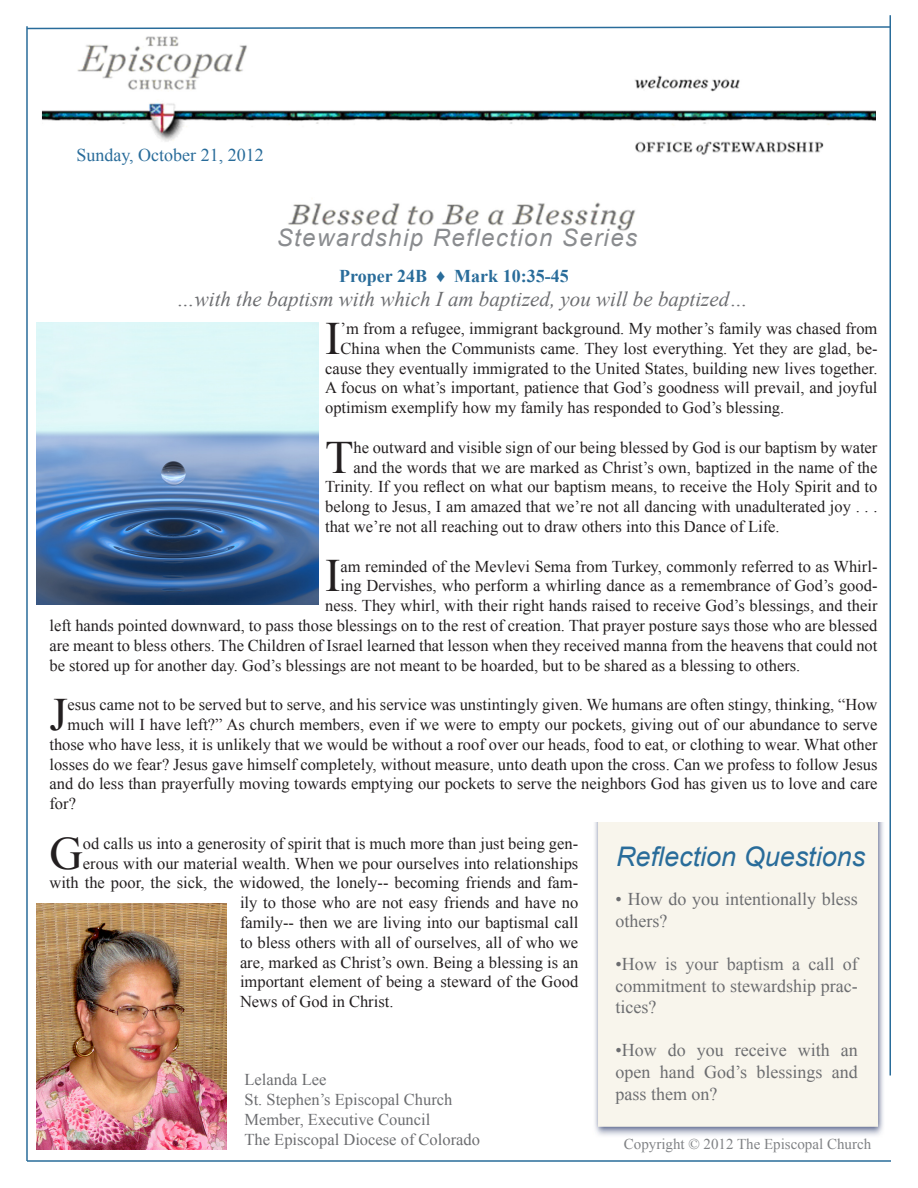
<style>
.page{position:relative;width:918px;height:1188px;background:#fff}
.page>*{position:absolute;margin:0;border:0;box-sizing:border-box;transform-origin:0 0}
.t1{font:46.35px "Times New Roman";color:#231f20}
.t2{font:italic 27px "Arial";color:#296c9a}
.t3{font:italic 24px "Arial";letter-spacing:.06em;color:#8a8c8f}
.t4{font:italic 21px "Times New Roman";color:#6c6d70}
.t5{font:18px/21.6px "Times New Roman";color:#6c6d70;text-align:justify}
.t6{font:700 18px "Times New Roman";color:#296c9a}
.t7{font:18px "Times New Roman";color:#296c9a}
.t8{font:16.5px "Times New Roman";color:#231f20}
.t9{font:16.5px "Times New Roman";color:#6c6d70}
.t10{font:15px "Times New Roman";color:#808285}
</style>
<div class="page">
<img style="left:41px;top:36px;width:835px;height:195px">
<hr style="left:27px;top:1160px;width:864px;height:2px;background:#296c9a">
<img style="left:595px;top:823px;width:295px;height:313px">
<hr style="left:890px;top:15px;width:1px;height:1061px;background:#296c9a">
<svg style="left:28px;top:25px;width:862px;height:5px"></svg>
<hr style="left:26px;top:26px;width:2px;height:1135px;background:#296c9a">
<img style="left:36px;top:903px;width:190px;height:247px">
<img style="left:36px;top:322px;width:282px;height:283px">
<p class="t7" style="left:76px;top:143px;width:189px">Sunday, October 21, 2012</p>
<p class="t3" style="left:277px;top:223px;width:362px">Stewardship Reflection Series</p>
<p class="t6" style="left:339px;top:264px;width:231px">Proper 24B ♦ Mark 10:35-45</p>
<p class="t4" style="left:176px;top:284px;width:573px">…with the baptism with which I am baptized, you will be baptized…</p>
<p class="t1" style="left:325px;top:307px;width:17px">I</p>
<p class="t8" style="left:341px;top:317px;width:538px">’m from a refugee, immigrant background. My mother’s family was chased from</p>
<p class="t8" style="left:341px;top:337px;width:538px">China when the Communists came. They lost everything. Yet they are glad, be-</p>
<p class="t8" style="left:325px;top:357px;width:554px">cause they eventually immigrated to the United States, building new lives together.</p>
<p class="t8" style="left:325px;top:377px;width:554px">A focus on what’s important, patience that God’s goodness will prevail, and joyful</p>
<p class="t8" style="left:325px;top:397px;width:461px">optimism exemplify how my family has responded to God’s blessing.</p>
<p class="t1" style="left:325px;top:426px;width:30px">T</p>
<p class="t8" style="left:353px;top:436px;width:525px">he outward and visible sign of our being blessed by God is our baptism by water</p>
<p class="t8" style="left:353px;top:456px;width:526px">and the words that we are marked as Christ’s own, baptized in the name of the</p>
<p class="t8" style="left:325px;top:476px;width:554px">Trinity. If you reflect on what our baptism means, to receive the Holy Spirit and to</p>
<p class="t8" style="left:325px;top:496px;width:554px">belong to Jesus, I am amazed that we’re not all dancing with unadulterated joy . . .</p>
<p class="t8" style="left:325px;top:515px;width:456px">that we’re not all reaching out to draw others into this Dance of Life.</p>
<p class="t1" style="left:325px;top:545px;width:17px">I</p>
<p class="t8" style="left:341px;top:555px;width:538px">am reminded of the Mevlevi Sema from Turkey, commonly referred to as Whirl-</p>
<p class="t8" style="left:341px;top:575px;width:538px">ing Dervishes, who perform a whirling dance as a remembrance of God’s good-</p>
<p class="t8" style="left:325px;top:595px;width:554px">ness. They whirl, with their right hands raised to receive God’s blessings, and their</p>
<p class="t8" style="left:49px;top:614px;width:830px">left hands pointed downward, to pass those blessings on to the rest of creation. That prayer posture says those who are blessed</p>
<p class="t8" style="left:49px;top:634px;width:830px">are meant to bless others. The Children of Israel learned that lesson when they received manna from the heavens that could not</p>
<p class="t8" style="left:49px;top:654px;width:752px">be stored up for another day. God’s blessings are not meant to be hoarded, but to be shared as a blessing to others.</p>
<p class="t1" style="left:49px;top:683px;width:20px">J</p>
<p class="t8" style="left:68px;top:694px;width:811px">esus came not to be served but to serve, and his service was unstintingly given. We humans are often stingy, thinking, “How</p>
<p class="t8" style="left:68px;top:713px;width:811px">much will I have left?” As church members, even if we were to empty our pockets, giving out of our abundance to serve</p>
<p class="t8" style="left:49px;top:733px;width:830px">those who have less, it is unlikely that we would be without a roof over our heads, food to eat, or clothing to wear. What other</p>
<p class="t8" style="left:49px;top:753px;width:830px">losses do we fear? Jesus gave himself completely, without measure, unto death upon the cross. Can we profess to follow Jesus</p>
<p class="t8" style="left:49px;top:773px;width:830px">and do less than prayerfully moving towards emptying our pockets to serve the neighbors God has given us to love and care</p>
<p class="t8" style="left:49px;top:793px;width:28px">for?</p>
<p class="t1" style="left:49px;top:822px;width:35px">G</p>
<p class="t8" style="left:83px;top:832px;width:497px">od calls us into a generosity of spirit that is much more than just being gen-</p>
<p class="t2" style="left:616px;top:839px;width:251px">Reflection Questions</p>
<p class="t5" style="left:616px;top:888px;width:244px">• How do you intentionally bless others?</p>
<p class="t5" style="left:616px;top:953px;width:244px">•How is your baptism a call of commitment to stewardship prac&shy;tices?</p>
<p class="t5" style="left:616px;top:1039px;width:244px">•How do you receive with an open hand God’s blessings and pass them on?</p>
<p class="t8" style="left:83px;top:852px;width:497px">erous with our material wealth. When we pour ourselves into relationships</p>
<p class="t8" style="left:49px;top:872px;width:530px">with the poor, the sick, the widowed, the lonely-- becoming friends and fam-</p>
<p class="t8" style="left:240px;top:892px;width:340px">ily to those who are not easy friends and have no</p>
<p class="t8" style="left:240px;top:911px;width:340px">family-- then we are living into our baptismal call</p>
<p class="t8" style="left:240px;top:931px;width:340px">to bless others with all of ourselves, all of who we</p>
<p class="t8" style="left:240px;top:951px;width:340px">are, marked as Christ’s own. Being a blessing is an</p>
<p class="t8" style="left:240px;top:971px;width:340px">important element of being a steward of the Good</p>
<p class="t8" style="left:240px;top:991px;width:155px">News of God in Christ.</p>
<p class="t9" style="left:244px;top:1069px;width:84px">Lelanda Lee</p>
<p class="t9" style="left:244px;top:1089px;width:210px">St. Stephen’s Episcopal Church</p>
<p class="t9" style="left:244px;top:1108px;width:187px">Member, Executive Council</p>
<p class="t9" style="left:244px;top:1128px;width:237px">The Episcopal Diocese of Colorado</p>
<p class="t10" style="left:624px;top:1134px;width:249px">Copyright © 2012 The Episcopal Church</p>
</div>
